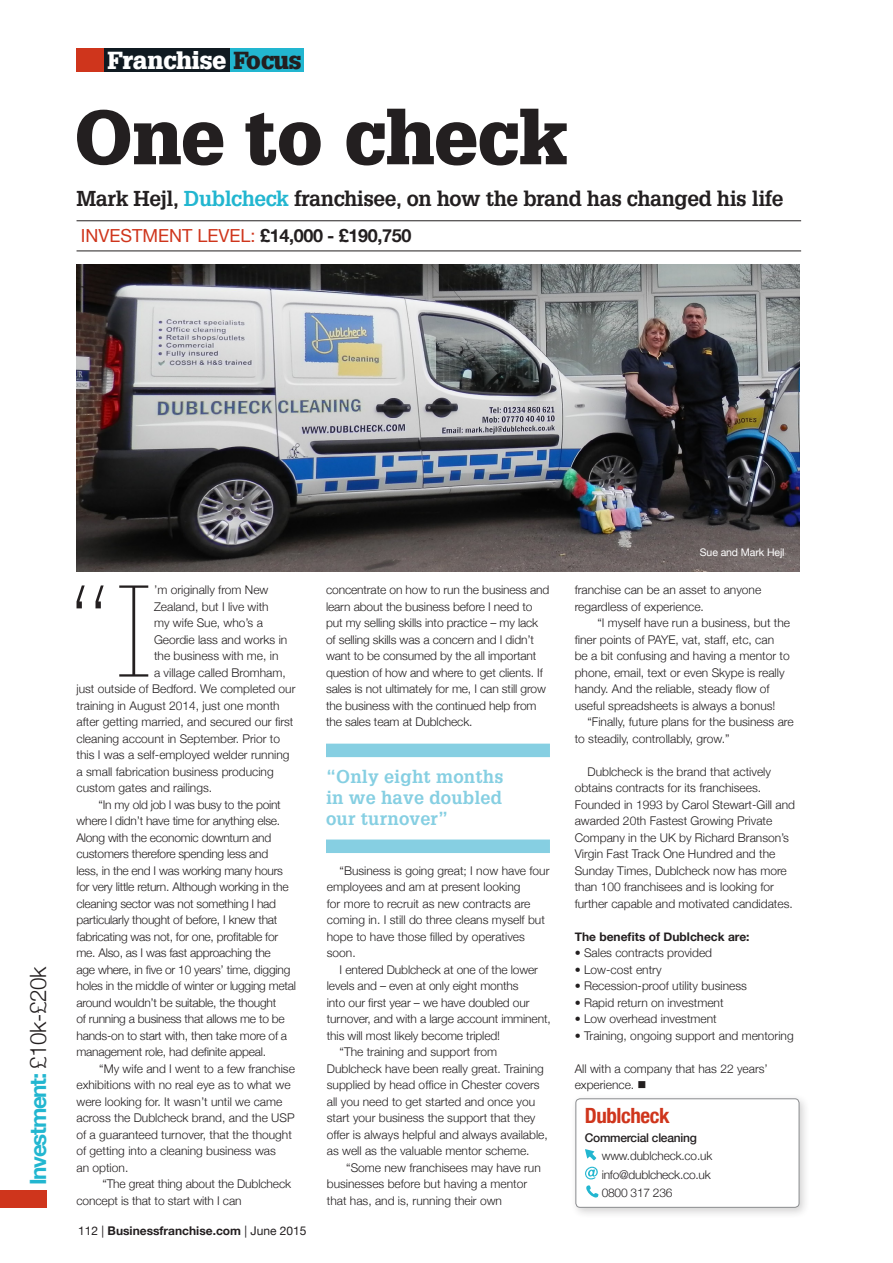
<style>
.page{position:relative;width:893px;height:1263px;background:#fff}
.page>*{position:absolute;margin:0;border:0;box-sizing:border-box;transform-origin:0 0}
.DROPCAP{font:100 127.2px "Glypha LT Std";color:#231f20}
.t1{font:900 75px "Glypha LT Std";letter-spacing:-.005em;color:#231f20}
.t2{font:900 24px "Glypha LT Std";letter-spacing:-.01em;color:#fff}
.t3{font:700 22.5px "Helvetica Neue";letter-spacing:-.06em;color:#22b6d0}
.SUBHEADER{font:700 21px "Glypha LT Std";letter-spacing:-.02em;color:#231f20}
.BOX_SUBHEADER{font:700 condensed 21px "Helvetica Neue";letter-spacing:-.02em;color:#cf351c}
.QUOTE{font:700 18px/21px "Glypha LT Std";letter-spacing:.01em;color:#86cfe2;text-align:justify}
.INVESTMENT_LEVEL{font:18px "Helvetica Neue";color:#cf351c}
.COPY{font:300 12px/16.5px "Helvetica Neue";color:#231f20}
.COPY-2{font:300 12px/16.5px "Helvetica Neue";letter-spacing:-.02em;color:#231f20}
.DROPCAP-2{font:300 12px "Helvetica Neue";color:#231f20}
.COPY-3{font:700 12px "Helvetica Neue";color:#231f20}
.BOX_COPY{font:300 12px "Helvetica Neue";letter-spacing:-.01em;color:#231f20}
.BOX_SUBHEADER-2{font:500 12px "Helvetica Neue";letter-spacing:-.02em;color:#231f20}
.t4{font:10.5px "Helvetica Neue";letter-spacing:-.01em;color:#fff}
.s1{color:#231f20}
.s2{color:#22b6d0}
.s3{font-weight:700;color:#231f20}
.s4{font-weight:300;color:#231f20}
.s5{font-weight:400}
</style>
<div class="page">
<div style="left:0;top:1190px;width:47px;height:18px;background:#cf351c"></div>
<hr style="left:77px;top:220px;width:724px;height:1px;background:#231f20">
<hr style="left:77px;top:251px;width:724px;height:1px;background:#231f20">
<div style="left:570px;top:1093px;width:240px;height:126px;background:#231f20;opacity:.2"></div>
<div style="left:576px;top:1099px;width:223px;height:108px;background:#fff;border-radius:4px"></div>
<div style="left:575px;top:1098px;width:224px;height:110px;border:1px solid #8a8c8f;border-radius:4px"></div>
<svg style="left:586px;top:1185px;width:13px;height:13px"></svg>
<svg style="left:585px;top:1149px;width:11px;height:11px"></svg>
<svg style="left:585px;top:1167px;width:13px;height:12px"></svg>
<img style="left:77px;top:264px;width:722px;height:308px">
<div style="left:104px;top:48px;width:126px;height:24px;background:#101a21"></div>
<div style="left:77px;top:48px;width:27px;height:24px;background:#cf351c"></div>
<div style="left:230px;top:48px;width:74px;height:24px;background:#22b6d0"></div>
<div style="left:326px;top:744px;width:224px;height:13px;background:#86cfe2"></div>
<div style="left:326px;top:839px;width:224px;height:14px;background:#86cfe2"></div>
<p class="t2" style="left:107px;top:46px;width:196px">Franchise <span class="s1">Focus</span></p>
<p class="t1" style="left:74px;top:92px;width:496px">One to check</p>
<p class="SUBHEADER" style="left:77px;top:186px;width:709px">Mark Hejl, <span class="s2">Dublcheck</span> franchisee, on how the brand has changed his life</p>
<p class="INVESTMENT_LEVEL" style="left:81px;top:225px;width:332px">INVESTMENT LEVEL: <span class="s3">£14,000 - £190,750</span></p>
<h3 class="t3" style="left:24px;top:1185px;width:220px;rotate:-90deg">Investment: <span class="s4">£10k-£20k</span></h3>
<p class="DROPCAP" style="left:64px;top:558px;width:89px">“I</p>
<p class="DROPCAP-2" style="left:154px;top:582px;width:116px">’m originally from New</p>
<p class="DROPCAP-2" style="left:154px;top:599px;width:116px">Zealand, but I live with</p>
<p class="DROPCAP-2" style="left:154px;top:615px;width:110px">my wife Sue, who’s a</p>
<p class="DROPCAP-2" style="left:154px;top:632px;width:135px">Geordie lass and works in</p>
<p class="DROPCAP-2" style="left:154px;top:648px;width:126px">the business with me, in</p>
<p class="DROPCAP-2" style="left:154px;top:665px;width:133px">a village called Bromham,</p>
<p class="DROPCAP-2" style="left:77px;top:681px;width:220px">just outside of Bedford. We completed our</p>
<p class="DROPCAP-2" style="left:77px;top:698px;width:205px">training in August 2014, just one month</p>
<p class="DROPCAP-2" style="left:77px;top:714px;width:218px">after getting married, and secured our first</p>
<p class="DROPCAP-2" style="left:77px;top:731px;width:205px">cleaning account in September. Prior to</p>
<p class="DROPCAP-2" style="left:77px;top:747px;width:214px">this I was a self-employed welder running</p>
<p class="DROPCAP-2" style="left:77px;top:764px;width:199px">a small fabrication business producing</p>
<p class="DROPCAP-2" style="left:77px;top:780px;width:137px">custom gates and railings.</p>
<p class="COPY-2" style="left:77px;top:796px;width:221px;text-indent:22px">“In my old job I was busy to the point where I didn’t have time for anything else.<br>Along with the economic downturn and customers therefore spending less and<br>less, in the end I was working many hours for very little return. Although working in the cleaning sector was not something I had particularly thought of before, I knew that fabricating was not, for one, profitable for me. Also, as I was fast approaching the<br>age where, in five or 10 years’ time, digging holes in the middle of winter or lugging metal around wouldn’t be suitable, the thought<br>of running a business that allows me to be hands-on to start with, then take more of a management role, had definite appeal.</p>
<p class="COPY" style="left:77px;top:1060px;width:220px;text-indent:23px">“My wife and I went to a few franchise exhibitions with no real eye as to what we were looking for. It wasn’t until we came across the Dublcheck brand, and the USP of a guaranteed turnover, that the thought of getting into a cleaning business was<br>an option.</p>
<p class="COPY" style="left:77px;top:1175px;width:216px;text-indent:26px">“The great thing about the Dublcheck concept is that to start with I can</p>
<p class="COPY-3" style="left:78px;top:1223px;width:230px"><span class="s5">112 |</span> Businessfranchise.com <span class="s5">| June 2015</span></p>
<p class="COPY" style="left:326px;top:581px;width:225px">concentrate on how to run the business and learn about the business before I need to put my selling skills into practice – my lack of selling skills was a concern and I didn’t want to be consumed by the all important question of how and where to get clients. If sales is not ultimately for me, I can still grow the business with the continued help from the sales team at Dublcheck.</p>
<p class="QUOTE" style="left:326px;top:765px;width:179px">“Only eight months in we have doubled our turnover”</p>
<p class="COPY" style="left:327px;top:862px;width:224px;text-indent:13px">“Business is going great; I now have four employees and am at present looking<br>for more to recruit as new contracts are coming in. I still do three cleans myself but hope to have those filled by operatives soon.</p>
<p class="COPY" style="left:327px;top:961px;width:225px;text-indent:13px">I entered Dublcheck at one of the lower levels and – even at only eight months<br>into our first year – we have doubled our turnover, and with a large account imminent, this will most likely become tripled!</p>
<p class="COPY" style="left:327px;top:1043px;width:222px;text-indent:13px">“The training and support from Dublcheck have been really great. Training supplied by head office in Chester covers all you need to get started and once you start your business the support that they offer is always helpful and always available, as well as the valuable mentor scheme.</p>
<p class="COPY" style="left:327px;top:1159px;width:215px;text-indent:19px">“Some new franchisees may have run businesses before but having a mentor that has, and is, running their own</p>
<p class="t4" style="left:700px;top:546px;width:86px">Sue and Mark Hejl</p>
<p class="COPY" style="left:575px;top:581px;width:188px">franchise can be an asset to anyone regardless of experience.</p>
<p class="COPY" style="left:575px;top:614px;width:217px;text-indent:23px">“I myself have run a business, but the finer points of PAYE, vat, staff, etc, can be a bit confusing and having a mentor to phone, email, text or even Skype is really handy. And the reliable, steady flow of useful spreadsheets is always a bonus!</p>
<p class="COPY" style="left:575px;top:713px;width:221px;text-indent:13px">“Finally, future plans for the business are to steadily, controllably, grow.”</p>
<p class="COPY" style="left:575px;top:763px;width:222px;text-indent:13px">Dublcheck is the brand that actively obtains contracts for its franchisees.<br>Founded in 1993 by Carol Stewart-Gill and awarded 20th Fastest Growing Private Company in the UK by Richard Branson’s Virgin Fast Track One Hundred and the Sunday Times, Dublcheck now has more than 100 franchisees and is looking for further capable and motivated candidates.</p>
<p class="COPY-3" style="left:575px;top:929px;width:176px">The benefits of Dublcheck are:</p>
<p class="COPY" style="left:575px;top:944px;width:139px">• Sales contracts provided</p>
<p class="COPY" style="left:575px;top:961px;width:88px">• Low-cost entry</p>
<p class="COPY" style="left:575px;top:977px;width:174px">• Recession-proof utility business</p>
<p class="COPY" style="left:575px;top:994px;width:150px">• Rapid return on investment</p>
<p class="COPY" style="left:575px;top:1010px;width:144px">• Low overhead investment</p>
<p class="COPY" style="left:575px;top:1027px;width:220px">• Training, ongoing support and mentoring</p>
<p class="COPY" style="left:575px;top:1060px;width:195px">All with a company that has 22 years’ experience. ■</p>
<p class="BOX_SUBHEADER" style="left:585px;top:1103px;width:86px">Dublcheck</p>
<p class="BOX_SUBHEADER-2" style="left:585px;top:1130px;width:114px">Commercial cleaning</p>
<p class="BOX_COPY" style="left:602px;top:1148px;width:112px">www.dublcheck.co.uk</p>
<p class="COPY-2" style="left:602px;top:1166px;width:111px">info@dublcheck.co.uk</p>
<p class="COPY-2" style="left:602px;top:1184px;width:72px">0800 317 236</p>
</div>
